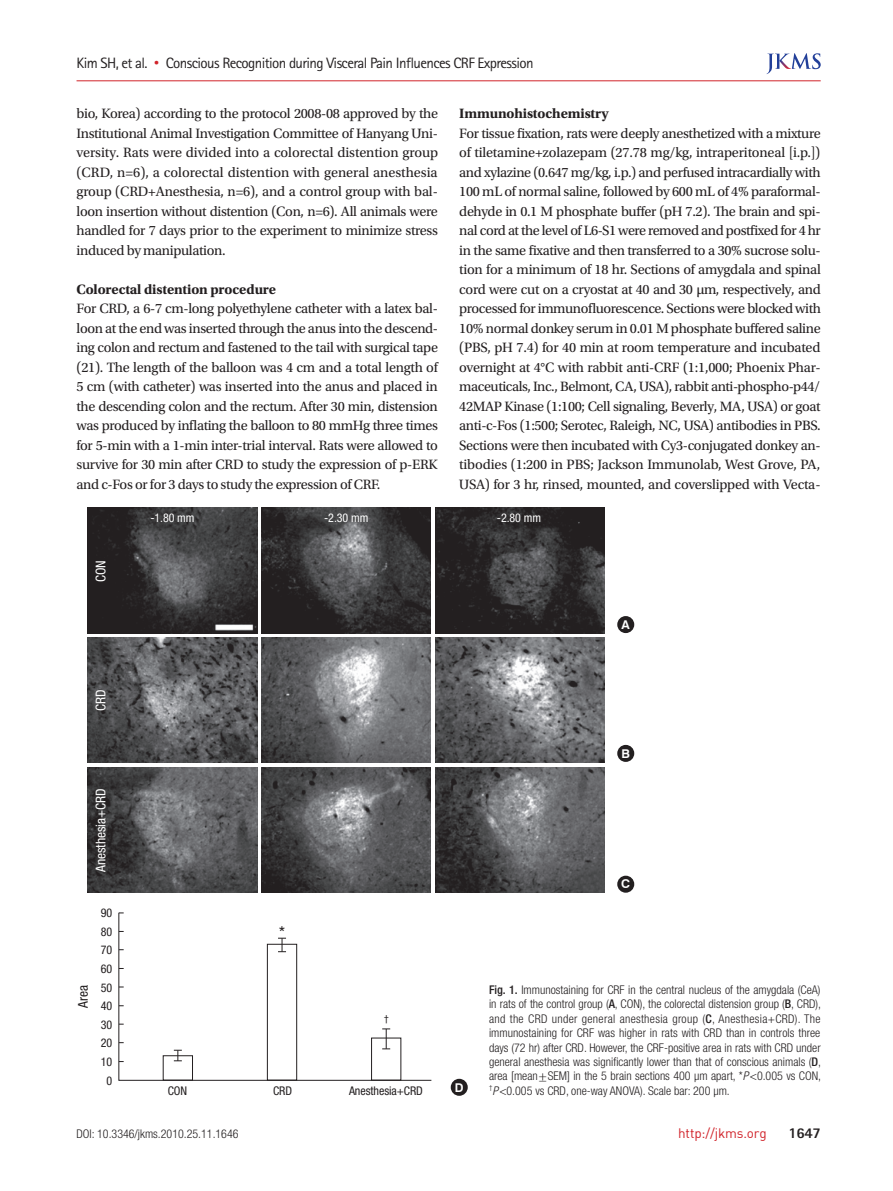
<style>
.page{position:relative;width:893px;height:1191px;background:#fff}
.page>*{position:absolute;margin:0;border:0;box-sizing:border-box;transform-origin:0 0}
.t1{font:condensed 16.5px "Helvetica Neue LT Std";color:#231f20}
.t2{font:15px "Rotis Sans Serif Std";letter-spacing:-.04em;color:#231f20}
.t3{font:800 15px "Rotis Sans Serif Std";color:#231f20}
.t4{font:14.25px/19.5px "Utopia Std";letter-spacing:-.025em;color:#231f20;text-align:justify}
.t5{font:700 14.25px "Utopia Std";letter-spacing:-.01em;color:#231f20}
.t6{font:condensed 13.5px "Helvetica Neue LT Std";letter-spacing:-.005em;color:#fff}
.t7{font:13.5px "Dinreg";letter-spacing:-.01em;color:#d1232a}
.t8{font:condensed 13.5px "Helvetica Neue LT Std";color:#231f20}
.t9{font:700 12.15px "Swiss 721 BT";color:#fff}
.t10{font:300 condensed 12px/14.4px "Helvetica Neue LT Std";color:#231f20;text-align:justify}
.t11{font:condensed 12px/18.6px "Helvetica Neue LT Std";letter-spacing:-.005em;color:#231f20;text-align:center}
.t12{font:condensed 12px "Helvetica Neue LT Std";letter-spacing:-.005em;color:#fff}
.t13{font:condensed 9.6px "Helvetica Neue LT Std";color:#231f20}
.s1{font-family:"Dotum";color:#d1232a}
.s2{font-weight:500}
.s3{font-family:"Dotum";font-weight:400;font-stretch:normal}
.s4{font-style:italic}
</style>
<div class="page">
<hr style="left:77px;top:80px;width:744px;height:1px;background:#d1232a">
<svg style="left:766px;top:53px;width:55px;height:21px"></svg>
<div style="left:617px;top:616px;width:17px;height:17px;background:#231f20;border-radius:50%"></div>
<div style="left:617px;top:745px;width:17px;height:17px;background:#231f20;border-radius:50%"></div>
<div style="left:617px;top:875px;width:17px;height:17px;background:#231f20;border-radius:50%"></div>
<div style="left:451px;top:1078px;width:17px;height:17px;background:#231f20;border-radius:50%"></div>
<img style="left:88px;top:508px;width:169px;height:125px">
<img style="left:261px;top:508px;width:170px;height:125px">
<img style="left:435px;top:508px;width:170px;height:125px">
<img style="left:88px;top:637px;width:169px;height:126px">
<img style="left:261px;top:637px;width:170px;height:126px">
<img style="left:435px;top:637px;width:170px;height:126px">
<img style="left:88px;top:767px;width:169px;height:125px">
<img style="left:261px;top:767px;width:170px;height:125px">
<img style="left:435px;top:767px;width:170px;height:125px">
<svg style="left:118px;top:912px;width:314px;height:169px"></svg>
<svg style="left:174px;top:1050px;width:8px;height:11px"></svg>
<svg style="left:278px;top:938px;width:8px;height:14px"></svg>
<svg style="left:382px;top:1028px;width:8px;height:21px"></svg>
<div style="left:163px;top:1055px;width:30px;height:25px;border:1px solid #231f20"></div>
<div style="left:267px;top:944px;width:30px;height:136px;border:1px solid #231f20"></div>
<div style="left:371px;top:1037px;width:30px;height:43px;border:1px solid #231f20"></div>
<p class="t2" style="left:77px;top:54px;width:459px">Kim SH, et al. <span class="s1">•</span> Conscious Recognition during Visceral Pain Influences CRF Expression</p>
<p class="t4" style="left:77px;top:104px;width:363px">bio, Korea) according to the protocol 2008-08 approved by the Institutional Animal Investigation Committee of Hanyang Uni&shy;versity. Rats were divided into a colorectal distention group (CRD, n=6), a colorectal distention with general anesthesia group (CRD+Anesthesia, n=6), and a control group with bal&shy;loon insertion without distention (Con, n=6). All animals were handled for 7 days prior to the experiment to minimize stress induced by manipulation.</p>
<p class="t5" style="left:77px;top:281px;width:201px">Colorectal distention procedure</p>
<p class="t4" style="left:77px;top:299px;width:363px">For CRD, a 6-7 cm-long polyethylene catheter with a latex bal&shy;loon at the end was inserted through the anus into the descend&shy;ing colon and rectum and fastened to the tail with surgical tape (21). The length of the balloon was 4 cm and a total length of 5 cm (with catheter) was inserted into the anus and placed in the descending colon and the rectum. After 30 min, distension was produced by inflating the balloon to 80 mmHg three times for 5-min with a 1-min inter-trial interval. Rats were allowed to survive for 30 min after CRD to study the expression of p-ERK and c-Fos or for 3 days to study the expression of CRF.</p>
<p class="t5" style="left:459px;top:105px;width:151px">Immunohistochemistry</p>
<p class="t4" style="left:459px;top:123px;width:363px">For tissue fixation, rats were deeply anesthetized with a mixture of tiletamine+zolazepam (27.78 mg/kg, intraperitoneal [i.p.]) and xylazine (0.647 mg/kg, i.p.) and perfused intracardially with 100 mL of normal saline, followed by 600 mL of 4% paraformal&shy;dehyde in 0.1 M phosphate buffer (pH 7.2). The brain and spi&shy;nal cord at the level of L6-S1 were removed and postfixed for 4 hr in the same fixative and then transferred to a 30% sucrose solu&shy;tion for a minimum of 18 hr. Sections of amygdala and spinal cord were cut on a cryostat at 40 and 30 µm, respectively, and processed for immunofluorescence. Sections were blocked with 10% normal donkey serum in 0.01 M phosphate buffered saline (PBS, pH 7.4) for 40 min at room temperature and incubated overnight at 4°C with rabbit anti-CRF (1:1,000; Phoenix Phar&shy;maceuticals, Inc., Belmont, CA, USA), rabbit anti-phospho-p44/ 42MAP Kinase (1:100; Cell signaling, Beverly, MA, USA) or goat anti-c-Fos (1:500; Serotec, Raleigh, NC, USA) antibodies in PBS.<br>Sections were then incubated with Cy3-conjugated donkey an&shy;tibodies (1:200 in PBS; Jackson Immunolab, West Grove, PA, USA) for 3 hr, rinsed, mounted, and coverslipped with Vecta-</p>
<p class="t6" style="left:93px;top:582px;width:23px;rotate:-90deg">CON</p>
<p class="t6" style="left:93px;top:711px;width:23px;rotate:-90deg">CRD</p>
<p class="t6" style="left:93px;top:872px;width:85px;rotate:-90deg">Anesthesia+CRD</p>
<p class="t8" style="left:75px;top:1008px;width:24px;rotate:-90deg">Area</p>
<p class="t11" style="left:101px;top:903px;width:13px">90<br>80<br>70<br>60<br>50<br>40<br>30<br>20<br>10<br>0</p>
<p class="t12" style="left:150px;top:511px;width:46px">-1.80 mm</p>
<p class="t12" style="left:324px;top:511px;width:46px">-2.30 mm</p>
<p class="t12" style="left:497px;top:511px;width:46px">-2.80 mm</p>
<p class="t1" style="left:279px;top:922px;width:7px">*</p>
<p class="t9" style="left:622px;top:617px;width:10px">A</p>
<p class="t9" style="left:621px;top:746px;width:10px">B</p>
<p class="t9" style="left:621px;top:876px;width:10px">C</p>
<p class="t13" style="left:384px;top:1013px;width:6px">†</p>
<p class="t11" style="left:168px;top:1081px;width:21px">CON</p>
<p class="t11" style="left:273px;top:1081px;width:21px">CRD</p>
<p class="t11" style="left:349px;top:1081px;width:75px">Anesthesia+CRD</p>
<p class="t9" style="left:455px;top:1079px;width:10px">D</p>
<p class="t10" style="left:489px;top:982px;width:334px"><span class="s2">Fig. 1.</span> Immunostaining for CRF in the central nucleus of the amygdala (CeA) in rats of the control group (<span class="s2">A</span>, CON), the colorectal distension group (<span class="s2">B</span>, CRD), and the CRD under general anesthesia group (<span class="s2">C</span>, Anesthesia+CRD). The immunostaining for CRF was higher in rats with CRD than in controls three days (72 hr) after CRD. However, the CRF-positive area in rats with CRD under general anesthesia was significantly lower than that of conscious animals (<span class="s2">D</span>, area [mean<span class="s3">±</span>SEM] in the 5 brain sections 400 µm apart, *<span class="s4">P</span>&lt;0.005 vs CON, <sup>†</sup><span class="s4">P</span>&lt;0.005 vs CRD, one-way ANOVA). Scale bar: 200 µm.</p>
<p class="t10" style="left:77px;top:1126px;width:164px">DOI: 10.3346/jkms.2010.25.11.1646</p>
<p class="t7" style="left:678px;top:1124px;width:90px">http://jkms.org</p>
<p class="t3" style="left:788px;top:1123px;width:34px">1647</p>
</div>
